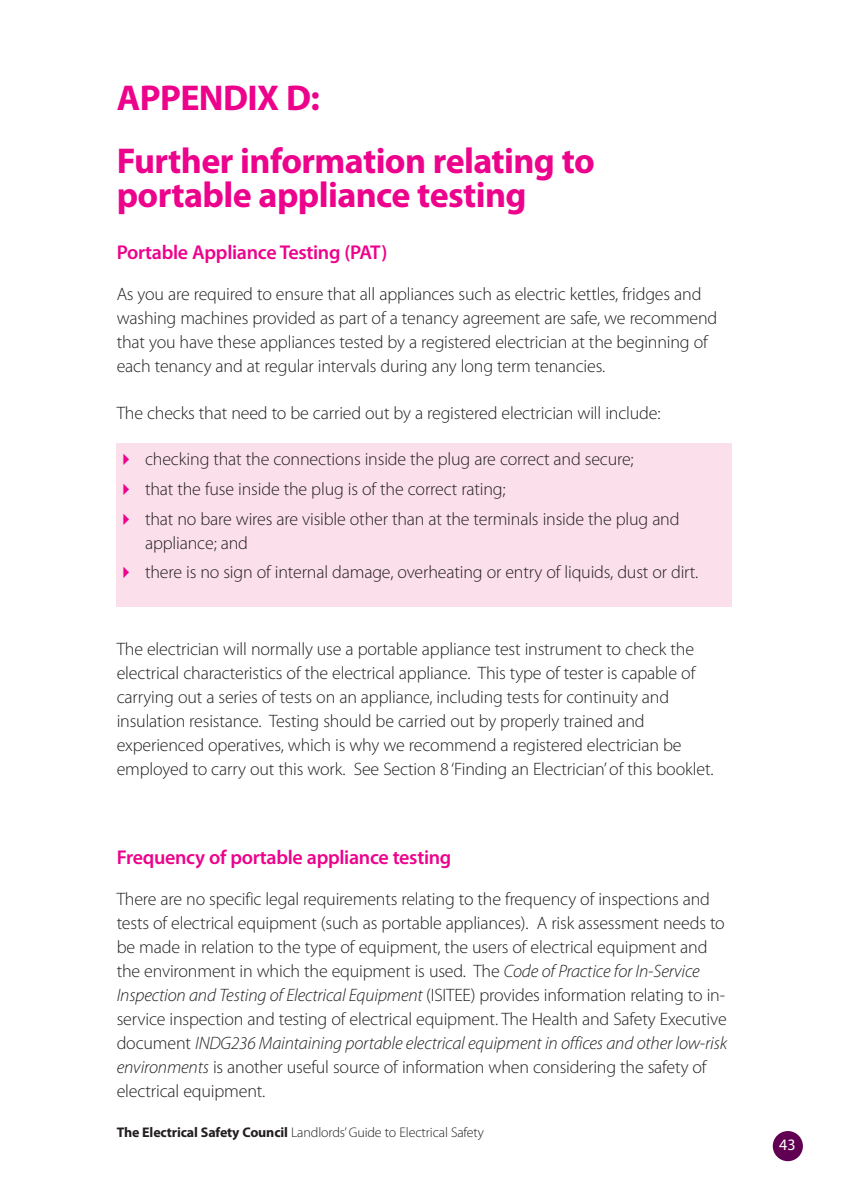
<style>
.page{position:relative;width:842px;height:1186px;background:#fff}
.page>*{position:absolute;margin:0;border:0;box-sizing:border-box;transform-origin:0 0}
.t1{font:700 36px/62.4px "Myriad Pro";letter-spacing:-.015em;color:#ed028c}
.t2{font:600 20px "Myriad Pro";letter-spacing:-.015em;color:#ed028c}
.t3{font:300 18px/24px "Myriad Pro";letter-spacing:-.01em;color:#231f20}
.t4{font:16px "Myriad Pro";color:#fff}
.t5{font:300 14px "Myriad Pro";letter-spacing:-.01em;color:#231f20}
.s1{font-style:italic}
.s2{font-weight:700}
</style>
<div class="page">
<div style="left:117px;top:443px;width:615px;height:163px;background:#fbdfeb"></div>
<div style="left:773px;top:1131px;width:30px;height:30px;background:#610053;border-radius:50%"></div>
<h1 class="t1" style="left:117px;top:69px;width:480px">APPENDIX D:<br>Further information relating to</h1>
<h1 class="t1" style="left:117px;top:166px;width:411px">portable appliance testing</h1>
<p class="t2" style="left:117px;top:245px;width:272px">Portable Appliance Testing (PAT)</p>
<p class="t3" style="left:117px;top:283px;width:602px">As you are required to ensure that all appliances such as electric kettles, fridges and washing machines provided as part of a tenancy agreement are safe, we recommend that you have these appliances tested by a registered electrician at the beginning of each tenancy and at regular intervals during any long term tenancies.</p>
<p class="t3" style="left:117px;top:402px;width:545px">The checks that need to be carried out by a registered electrician will include:</p>
<p class="t3" style="left:145px;top:446px;width:536px;line-height:29.6px">checking that the connections inside the plug are correct and secure;<br>that the fuse inside the plug is of the correct rating;<br>that no bare wires are visible other than at the terminals inside the plug and</p>
<p class="t3" style="left:145px;top:529px;width:555px;line-height:29.6px">appliance; and<br>there is no sign of internal damage, overheating or entry of liquids, dust or dirt.</p>
<p class="t3" style="left:117px;top:638px;width:598px">The electrician will normally use a portable appliance test instrument to check the electrical characteristics of the electrical appliance. This type of tester is capable of carrying out a series of tests on an appliance, including tests for continuity and insulation resistance. Testing should be carried out by properly trained and experienced operatives, which is why we recommend a registered electrician be employed to carry out this work. See Section 8 ‘Finding an Electrician’ of this booklet.</p>
<p class="t2" style="left:117px;top:849px;width:336px">Frequency of portable appliance testing</p>
<p class="t3" style="left:117px;top:888px;width:612px">There are no specific legal requirements relating to the frequency of inspections and tests of electrical equipment (such as portable appliances). A risk assessment needs to be made in relation to the type of equipment, the users of electrical equipment and the environment in which the equipment is used. The <span class="s1">Code of Practice for In-Service Inspection and Testing of Electrical Equipment</span> (ISITEE) provides information relating to in&shy;service inspection and testing of electrical equipment. The Health and Safety Executive document <span class="s1">INDG236 Maintaining portable electrical equipment in offices and other low-risk environments</span> is another useful source of information when considering the safety of electrical equipment.</p>
<p class="t5" style="left:117px;top:1127px;width:369px"><span class="s2">The Electrical Safety Council</span> Landlords’ Guide to Electrical Safety</p>
<p class="t4" style="left:779px;top:1138px;width:18px">43</p>
</div>
